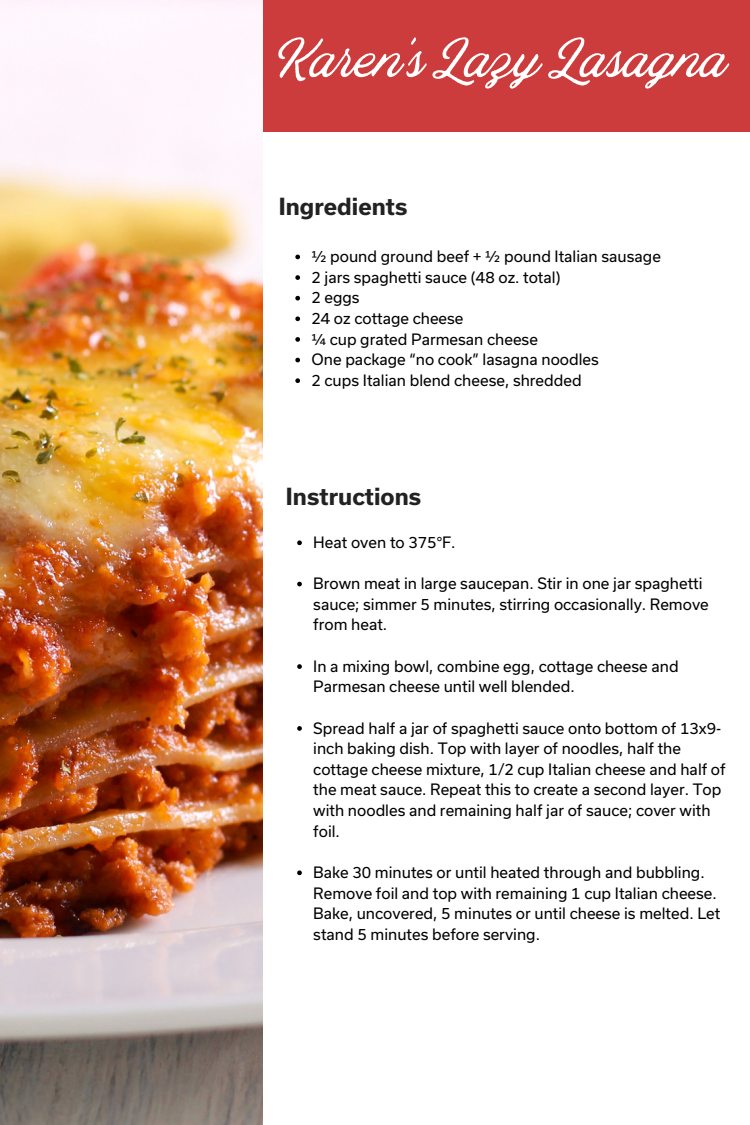
<style>
.page{position:relative;width:750px;height:1125px;background:#fff}
.page>*{position:absolute;margin:0;border:0;box-sizing:border-box;transform-origin:0 0}
.t1{font:51.25px "Blackbike Rough";color:#fff}
.t2{font:700 22.5px "Usual";color:#222}
.t3{font:15px/20.6px "Usual";color:#000}
</style>
<div class="page">
<img style="left:0;top:0;width:263px;height:1125px">
<div style="left:263px;top:0;width:487px;height:131px;background:#cd3c3c"></div>
<svg style="left:295px;top:255px;width:5px;height:4px"></svg>
<svg style="left:295px;top:275px;width:5px;height:5px"></svg>
<svg style="left:295px;top:296px;width:5px;height:5px"></svg>
<svg style="left:295px;top:316px;width:5px;height:5px"></svg>
<svg style="left:295px;top:337px;width:5px;height:5px"></svg>
<svg style="left:295px;top:358px;width:5px;height:4px"></svg>
<svg style="left:295px;top:378px;width:5px;height:5px"></svg>
<svg style="left:297px;top:540px;width:5px;height:5px"></svg>
<svg style="left:297px;top:582px;width:5px;height:4px"></svg>
<svg style="left:297px;top:664px;width:5px;height:5px"></svg>
<svg style="left:297px;top:726px;width:5px;height:5px"></svg>
<svg style="left:297px;top:870px;width:5px;height:5px"></svg>
<p class="t1" style="left:279px;top:29px;width:451px">Karen's Lazy Lasagna</p>
<p class="t2" style="left:279px;top:193px;width:130px">Ingredients</p>
<p class="t3" style="left:311px;top:246px;width:351px">½ pound ground beef + ½ pound Italian sausage</p>
<p class="t3" style="left:311px;top:266px;width:251px">2 jars spaghetti sauce (48 oz. total)</p>
<p class="t3" style="left:311px;top:287px;width:50px">2 eggs</p>
<p class="t3" style="left:311px;top:308px;width:154px">24 oz cottage cheese</p>
<p class="t3" style="left:311px;top:328px;width:228px">¼ cup grated Parmesan cheese</p>
<p class="t3" style="left:311px;top:349px;width:289px">One package “no cook” lasagna noodles</p>
<p class="t3" style="left:311px;top:370px;width:272px">2 cups Italian blend cheese, shredded</p>
<p class="t2" style="left:286px;top:483px;width:137px">Instructions</p>
<p class="t3" style="left:313px;top:532px;width:144px">Heat oven to 375°F.</p>
<p class="t3" style="left:313px;top:573px;width:397px">Brown meat in large saucepan. Stir in one jar spaghetti sauce; simmer 5 minutes, stirring occasionally. Remove from heat.</p>
<p class="t3" style="left:313px;top:655px;width:367px">In a mixing bowl, combine egg, cottage cheese and<br>Parmesan cheese until well blended.</p>
<p class="t3" style="left:313px;top:717px;width:414px">Spread half a jar of spaghetti sauce onto bottom of 13x9- inch baking dish. Top with layer of noodles, half the cottage cheese mixture, 1/2 cup Italian cheese and half of the meat sauce. Repeat this to create a second layer. Top with noodles and remaining half jar of sauce; cover with foil.</p>
<p class="t3" style="left:313px;top:862px;width:409px">Bake 30 minutes or until heated through and bubbling.<br>Remove foil and top with remaining 1 cup Italian cheese.<br>Bake, uncovered, 5 minutes or until cheese is melted. Let stand 5 minutes before serving.</p>
</div>
